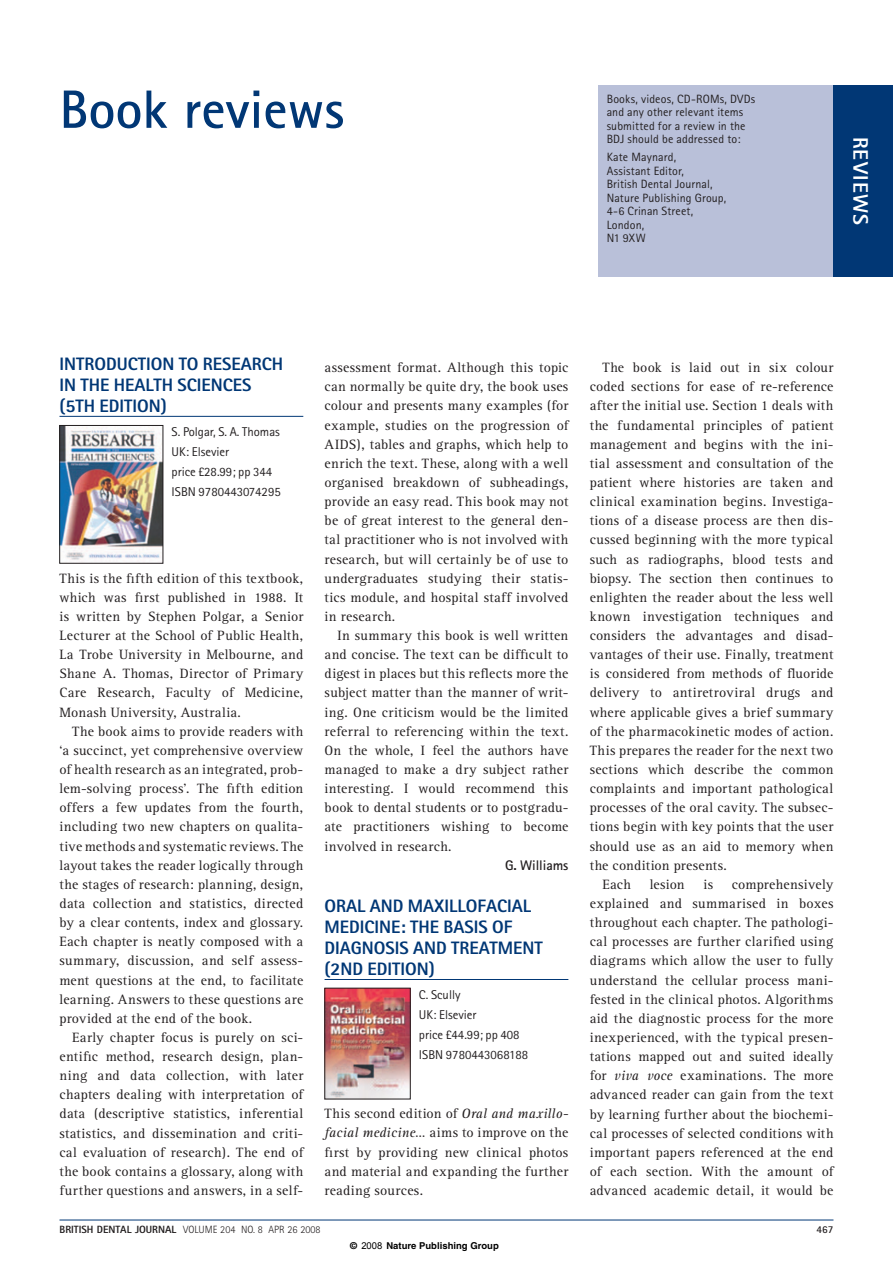
<style>
.page{position:relative;width:893px;height:1263px;background:#fff}
.page>*{position:absolute;margin:0;border:0;box-sizing:border-box;transform-origin:0 0}
.t1{font:700 54px "Rotis Sans Serif";color:#013775}
.t2{font:800 21px "Rotis Sans Serif";letter-spacing:.06em;color:#fff}
.t3{font:800 18px/21px "Rotis Sans Serif";color:#013775}
.t4{font:13.95px/19.2px "Rotis Serif";letter-spacing:.02em;color:#231f20;text-align:justify}
.t5{font:700 13.95px "Rotis Sans Serif";letter-spacing:-.005em;color:#231f20}
.t6{font:12.75px/20px "Rotis Sans Serif";color:#231f20}
.t7{font:12px/13.5px "Rotis Sans Serif";letter-spacing:.01em;color:#231f20}
.t8{font:300 10.5px "Rotis Sans Serif";color:#231f20}
.t9{font:700 10.5px "Rotis Sans Serif";color:#231f20}
.t10{font:700 9.45px "Helvetica";color:#000}
.s1{font-style:italic}
.s2{font-weight:800}
.s3{font-family:"Arial";font-weight:400}
</style>
<div class="page">
<hr style="left:59px;top:416px;width:244px;height:1px;background:#013775">
<hr style="left:325px;top:979px;width:243px;height:1px;background:#013775">
<hr style="left:59px;top:1220px;width:774px;height:1px;background:#013775">
<div style="left:598px;top:85px;width:295px;height:191px;background:#b9c0d9"></div>
<div style="left:833px;top:85px;width:60px;height:191px;background:#013775"></div>
<img style="left:61px;top:427px;width:100px;height:133px">
<div style="left:59px;top:425px;width:104px;height:138px;border:1px solid #231f20"></div>
<img style="left:327px;top:990px;width:81px;height:107px">
<h1 class="t1" style="left:59px;top:91px;width:286px">Book reviews</h1>
<p class="t7" style="left:607px;top:93px;width:150px">Books, videos, CD-ROMs, DVDs and any other relevant items submitted for a review in the<br>BDJ should be addressed to:</p>
<p class="t7" style="left:607px;top:151px;width:121px">Kate Maynard,<br>Assistant Editor,<br>British Dental Journal,<br>Nature Publishing Group,<br>4-6 Crinan Street,<br>London,<br>N1 9XW</p>
<p class="t2" style="left:868px;top:137px;width:90px;rotate:90deg">REVIEWS</p>
<h4 class="t3" style="left:59px;top:355px;width:225px">INTRODUCTION TO RESEARCH<br>IN THE HEALTH SCIENCES (5TH EDITION)</h4>
<p class="t6" style="left:172px;top:423px;width:111px">S. Polgar, S. A. Thomas<br>UK: Elsevier<br>price £28.99; pp 344<br>ISBN 9780443074295</p>
<p class="t4" style="left:59px;top:570px;width:245px">This is the fifth edition of this textbook, which was first published in 1988. It is written by Stephen Polgar, a Senior Lecturer at the School of Public Health, La Trobe University in Melbourne, and Shane A. Thomas, Director of Primary Care Research, Faculty of Medicine, Monash University, Australia.</p>
<p class="t4" style="left:59px;top:723px;width:245px;text-indent:13px">The book aims to provide readers with ‘a succinct, yet comprehensive overview of health research as an integrated, prob&shy;lem-solving process’. The fifth edition offers a few updates from the fourth, including two new chapters on qualita&shy;tive methods and systematic reviews. The layout takes the reader logically through the stages of research: planning, design, data collection and statistics, directed by a clear contents, index and glossary.<br>Each chapter is neatly composed with a summary, discussion, and self assess&shy;ment questions at the end, to facilitate learning. Answers to these questions are provided at the end of the book.</p>
<p class="t4" style="left:59px;top:1029px;width:245px;text-indent:13px">Early chapter focus is purely on sci&shy;entific method, research design, plan&shy;ning and data collection, with later chapters dealing with interpretation of data (descriptive statistics, inferential statistics, and dissemination and criti&shy;cal evaluation of research). The end of the book contains a glossary, along with further questions and answers, in a self-</p>
<p class="t4" style="left:325px;top:359px;width:245px">assessment format. Although this topic can normally be quite dry, the book uses colour and presents many examples (for example, studies on the progression of AIDS), tables and graphs, which help to enrich the text. These, along with a well organised breakdown of subheadings, provide an easy read. This book may not be of great interest to the general den&shy;tal practitioner who is not involved with research, but will certainly be of use to undergraduates studying their statis&shy;tics module, and hospital staff involved in research.</p>
<p class="t4" style="left:325px;top:627px;width:245px;text-indent:13px">In summary this book is well written and concise. The text can be difficult to digest in places but this reflects more the subject matter than the manner of writ&shy;ing. One criticism would be the limited referral to referencing within the text.<br>On the whole, I feel the authors have managed to make a dry subject rather interesting. I would recommend this book to dental students or to postgradu&shy;ate practitioners wishing to become involved in research.</p>
<h5 class="t5" style="left:505px;top:860px;width:65px">G. Williams</h5>
<h4 class="t3" style="left:325px;top:897px;width:220px">ORAL AND MAXILLOFACIAL<br>MEDICINE: THE BASIS OF<br>DIAGNOSIS AND TREATMENT (2ND EDITION)</h4>
<p class="t6" style="left:419px;top:986px;width:43px">C. Scully</p>
<p class="t6" style="left:419px;top:1006px;width:59px">UK: Elsevier</p>
<p class="t6" style="left:419px;top:1026px;width:102px">price £44.99; pp 408</p>
<p class="t6" style="left:419px;top:1046px;width:111px">ISBN 9780443068188</p>
<p class="t4" style="left:325px;top:1105px;width:245px">This second edition of <span class="s1">Oral and maxillo&shy;facial medicine…</span> aims to improve on the first by providing new clinical photos and material and expanding the further reading sources.</p>
<p class="t4" style="left:590px;top:359px;width:245px;text-indent:13px">The book is laid out in six colour coded sections for ease of re-reference after the initial use. Section 1 deals with the fundamental principles of patient management and begins with the ini&shy;tial assessment and consultation of the patient where histories are taken and clinical examination begins. Investiga&shy;tions of a disease process are then dis&shy;cussed beginning with the more typical such as radiographs, blood tests and biopsy. The section then continues to enlighten the reader about the less well known investigation techniques and considers the advantages and disad&shy;vantages of their use. Finally, treatment is considered from methods of fluoride delivery to antiretroviral drugs and where applicable gives a brief summary of the pharmacokinetic modes of action.<br>This prepares the reader for the next two sections which describe the common complaints and important pathological processes of the oral cavity. The subsec&shy;tions begin with key points that the user should use as an aid to memory when the condition presents.</p>
<p class="t4" style="left:602px;top:876px;width:30px">Each</p>
<p class="t4" style="left:650px;top:876px;width:36px">lesion</p>
<p class="t4" style="left:703px;top:876px;width:11px">is</p>
<p class="t4" style="left:590px;top:876px;width:245px;text-indent:142px">comprehensively explained and summarised in boxes throughout each chapter. The pathologi&shy;cal processes are further clarified using diagrams which allow the user to fully understand the cellular process mani&shy;fested in the clinical photos. Algorithms aid the diagnostic process for the more inexperienced, with the typical presen&shy;tations mapped out and suited ideally for <span class="s1">viva voce</span> examinations. The more advanced reader can gain from the text by learning further about the biochemi&shy;cal processes of selected conditions with important papers referenced at the end of each section. With the amount of advanced academic detail, it would be</p>
<p class="t8" style="left:59px;top:1226px;width:263px"><span class="s2">BRITISH DENTAL JOURNAL</span> VOLUME 204 NO. 8 APR 26 2008</p>
<p class="t9" style="left:816px;top:1226px;width:18px">467</p>
<p class="t10" style="left:350px;top:1240px;width:150px">© <span class="s3">2008</span> Nature Publishing Group</p>
</div>
